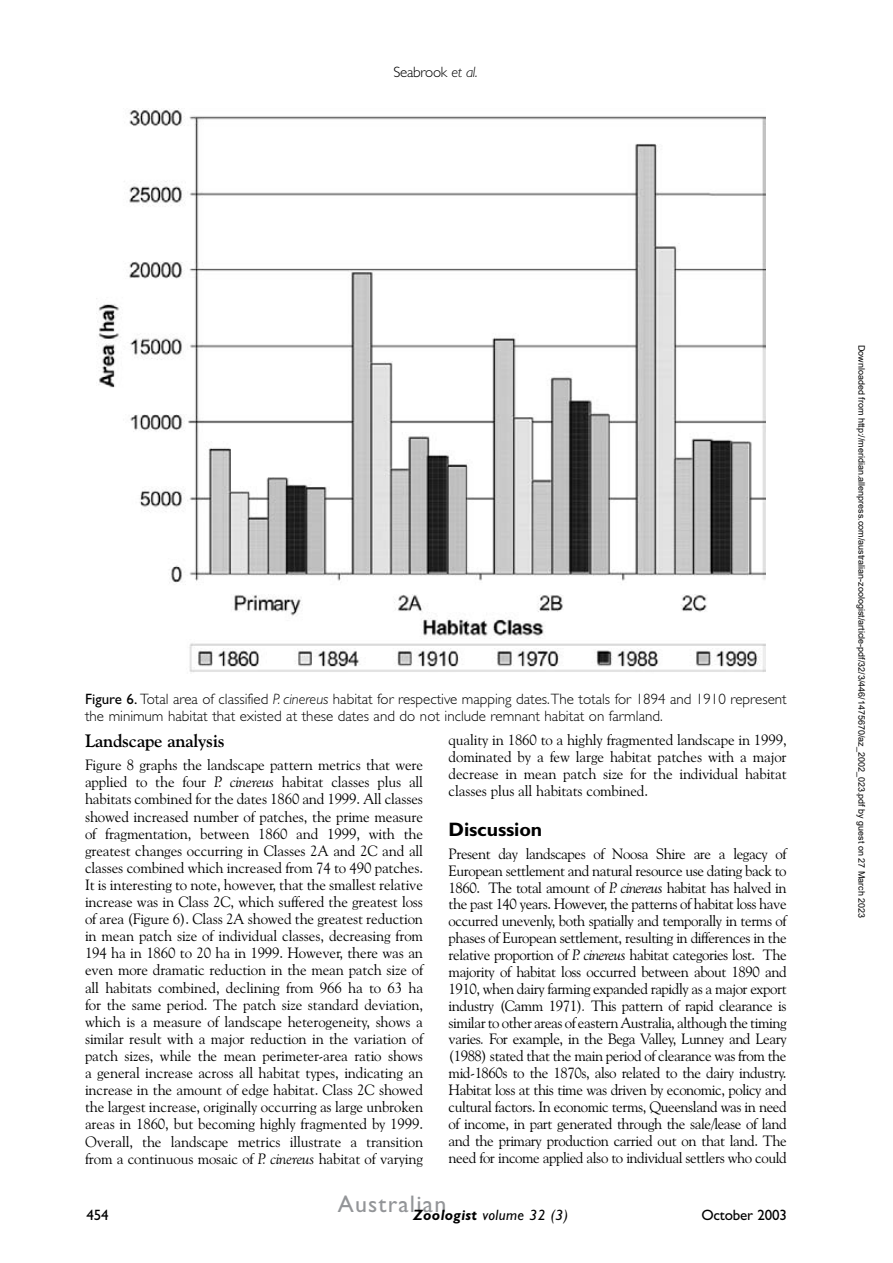
<style>
.page{position:relative;width:893px;height:1263px;background:#fff}
.page>*{position:absolute;margin:0;border:0;box-sizing:border-box;transform-origin:0 0}
.t1{font:24px "Gill Sans";letter-spacing:.05em;color:#939598}
.t2{font:700 19.5px "Gill Sans";letter-spacing:-.01em;color:#000}
.t3{font:700 18px "Goudy Old Style BT";letter-spacing:-.01em;color:#000}
.t4{font:15px/17.1px "Goudy Old Style BT";letter-spacing:-.01em;color:#000;text-align:justify}
.t5{font:300 15px/16.5px "Gill Sans";color:#000}
.t6{font:italic 15px "Gill Sans";letter-spacing:.025em;color:#000}
.t7{font:15px "Gill Sans";letter-spacing:-.01em;color:#000}
.t8{font:300 15px "Gill Sans";letter-spacing:-.02em;color:#000}
.t9{font:9px "Arial";color:#000}
.s1{font-style:italic}
.s2{font-weight:400}
.s3{font-weight:700}
</style>
<div class="page">
<img style="left:96px;top:109px;width:670px;height:563px">
<p class="t8" style="left:394px;top:63px;width:86px">Seabrook <span class="s1">et al.</span></p>
<p class="t5" style="left:85px;top:691px;width:703px"><span class="s2">Figure 6.</span> Total area of classified <span class="s1">P. cinereus</span> habitat for respective mapping dates. The totals for 1894 and 1910 represent the minimum habitat that existed at these dates and do not include remnant habitat on farmland.</p>
<p class="t3" style="left:85px;top:729px;width:141px">Landscape analysis</p>
<p class="t4" style="left:85px;top:756px;width:340px">Figure 8 graphs the landscape pattern metrics that were applied to the four <span class="s1">P. cinereus</span> habitat classes plus all habitats combined for the dates 1860 and 1999. All classes showed increased number of patches, the prime measure of fragmentation, between 1860 and 1999, with the greatest changes occurring in Classes 2A and 2C and all classes combined which increased from 74 to 490 patches.<br>It is interesting to note, however, that the smallest relative increase was in Class 2C, which suffered the greatest loss of area (Figure 6). Class 2A showed the greatest reduction in mean patch size of individual classes, decreasing from 194 ha in 1860 to 20 ha in 1999. However, there was an even more dramatic reduction in the mean patch size of all habitats combined, declining from 966 ha to 63 ha for the same period. The patch size standard deviation, which is a measure of landscape heterogeneity, shows a similar result with a major reduction in the variation of patch sizes, while the mean perimeter-area ratio shows a general increase across all habitat types, indicating an increase in the amount of edge habitat. Class 2C showed the largest increase, originally occurring as large unbroken areas in 1860, but becoming highly fragmented by 1999.<br>Overall, the landscape metrics illustrate a transition from a continuous mosaic of <span class="s1">P. cinereus</span> habitat of varying</p>
<p class="t4" style="left:449px;top:731px;width:340px">quality in 1860 to a highly fragmented landscape in 1999, dominated by a few large habitat patches with a major decrease in mean patch size for the individual habitat classes plus all habitats combined.</p>
<h2 class="t2" style="left:449px;top:817px;width:95px">Discussion</h2>
<p class="t4" style="left:449px;top:845px;width:340px">Present day landscapes of Noosa Shire are a legacy of European settlement and natural resource use dating back to 1860. The total amount of <span class="s1">P. cinereus</span> habitat has halved in the past 140 years. However, the patterns of habitat loss have occurred unevenly, both spatially and temporally in terms of phases of European settlement, resulting in differences in the relative proportion of <span class="s1">P. cinereus</span> habitat categories lost. The majority of habitat loss occurred between about 1890 and 1910, when dairy farming expanded rapidly as a major export industry (Camm 1971)<span class="s1">.</span> This pattern of rapid clearance is similar to other areas of eastern Australia, although the timing varies<span class="s1">.</span> For example, in the Bega Valley, Lunney and Leary (1988) stated that the main period of clearance was from the mid-1860s to the 1870s, also related to the dairy industry.<br>Habitat loss at this time was driven by economic, policy and cultural factors. In economic terms, Queensland was in need of income, in part generated through the sale/lease of land and the primary production carried out on that land. The need for income applied also to individual settlers who could</p>
<h1 class="t1" style="left:338px;top:1190px;width:110px">Australian</h1>
<p class="t6" style="left:413px;top:1206px;width:157px"><span class="s3">Zoologist</span> volume 32 (3)</p>
<p class="t7" style="left:87px;top:1206px;width:24px">454</p>
<p class="t7" style="left:701px;top:1207px;width:87px">October 2003</p>
<p class="t9" style="left:865px;top:345px;width:575px;rotate:90deg">Downloaded from http://meridian.allenpress.com/australian-zoologist/article-pdf/32/3/446/1475670/az_2002_023.pdf by guest on 27 March 2023</p>
</div>
